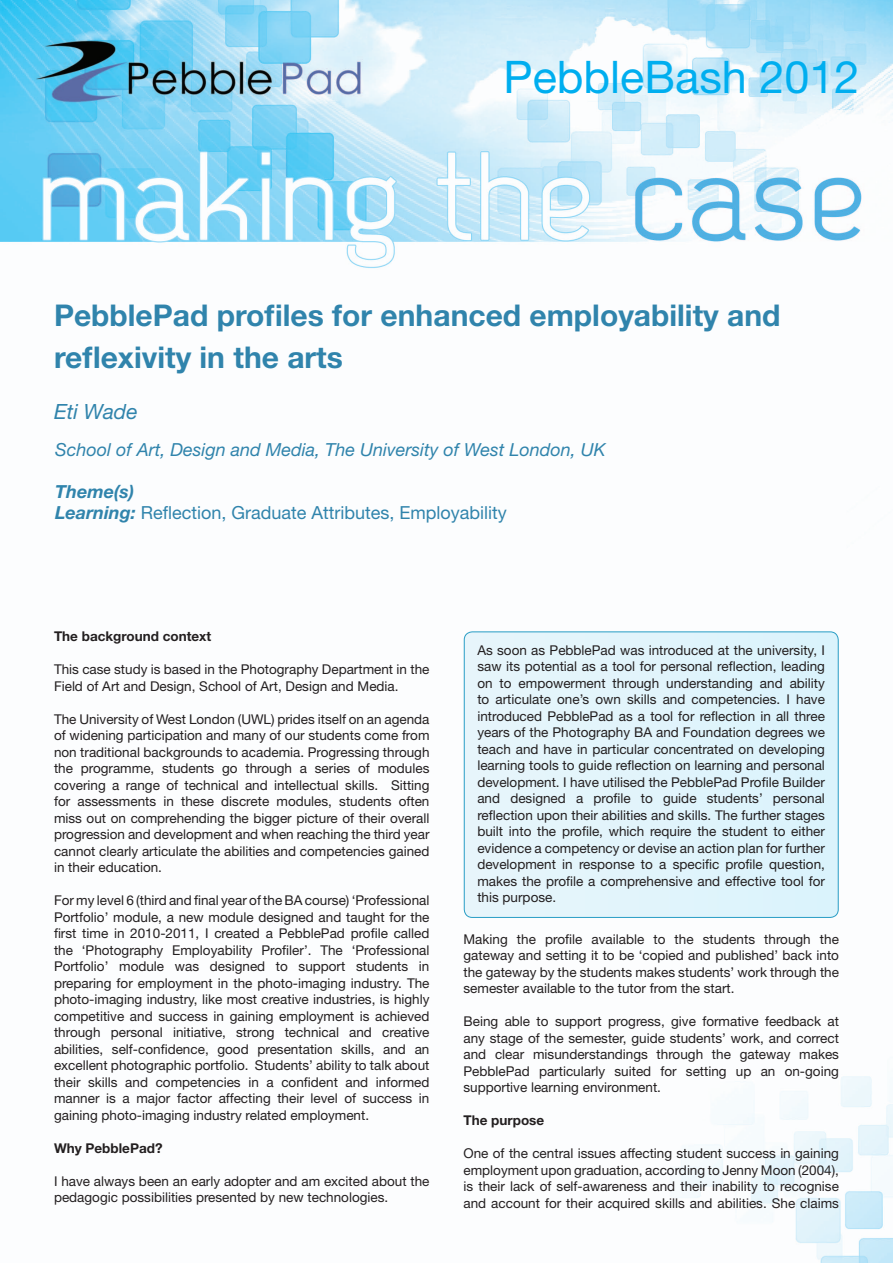
<style>
.page{position:relative;width:893px;height:1263px;background:#fff}
.page>*{position:absolute;margin:0;border:0;box-sizing:border-box;transform-origin:0 0}
.t1{font:45px "Helvetica Neue LT Pro";color:#00aeef}
.t2{font:700 30px/42px "Helvetica Neue LT Pro";color:#3084ac}
.t3{font:italic 21px "Helvetica Neue LT Pro";color:#3084ac}
.t4{font:18px/21px "Helvetica Neue LT Pro";color:#3084ac}
.t5{font:italic 18px "Helvetica Neue LT Pro";color:#3084ac}
.t6{font:13.5px/16.5px "Helvetica Neue LT Pro";color:#231f20;text-align:justify}
.t7{font:700 13.5px "Helvetica Neue LT Pro";color:#231f20}
.s1{font-weight:700;font-style:italic}
</style>
<div class="page">
<img style="left:0;top:0;width:893px;height:1263px">
<div style="left:464px;top:632px;width:374px;height:285px;background:#e1f4fb;border-radius:8px"></div>
<div style="left:464px;top:631px;width:375px;height:287px;border:1px solid #289dc5;border-radius:8px"></div>
<h1 class="t1" style="left:504px;top:50px;width:357px">PebbleBash 2012</h1>
<h2 class="t2" style="left:54px;top:294px;width:728px">PebblePad profiles for enhanced employability and reflexivity in the arts</h2>
<h3 class="t3" style="left:54px;top:399px;width:85px">Eti Wade</h3>
<h3 class="t5" style="left:55px;top:438px;width:552px">School of Art, Design and Media, The University of West London, UK</h3>
<h3 class="t4" style="left:55px;top:480px;width:453px"><span class="s1">Theme(s)<br>Learning:</span> Reflection, Graduate Attributes, Employability</h3>
<p class="t7" style="left:54px;top:628px;width:159px">The background context</p>
<p class="t6" style="left:54px;top:661px;width:377px">This case study is based in the Photography Department in the<br>Field of Art and Design, School of Art, Design and Media.</p>
<p class="t6" style="left:54px;top:710px;width:377px">The University of West London (UWL) prides itself on an agenda of widening participation and many of our students come from non traditional backgrounds to academia. Progressing through the programme, students go through a series of modules covering a range of technical and intellectual skills. Sitting for assessments in these discrete modules, students often miss out on comprehending the bigger picture of their overall progression and development and when reaching the third year cannot clearly articulate the abilities and competencies gained in their education.</p>
<p class="t6" style="left:54px;top:892px;width:377px">For my level 6 (third and final year of the BA course) ‘Professional Portfolio’ module, a new module designed and taught for the first time in 2010-2011, I created a PebblePad profile called the ‘Photography Employability Profiler’. The ‘Professional Portfolio’ module was designed to support students in preparing for employment in the photo-imaging industry. The photo-imaging industry, like most creative industries, is highly competitive and success in gaining employment is achieved through personal initiative, strong technical and creative abilities, self-confidence, good presentation skills, and an excellent photographic portfolio. Students’ ability to talk about their skills and competencies in a confident and informed manner is a major factor affecting their level of success in gaining photo-imaging industry related employment.</p>
<p class="t7" style="left:54px;top:1139px;width:110px">Why PebblePad?</p>
<p class="t6" style="left:54px;top:1172px;width:377px">I have always been an early adopter and am excited about the pedagogic possibilities presented by new technologies.</p>
<p class="t6" style="left:477px;top:641px;width:349px">As soon as PebblePad was introduced at the university, I saw its potential as a tool for personal reflection, leading on to empowerment through understanding and ability to articulate one’s own skills and competencies. I have introduced PebblePad as a tool for reflection in all three years of the Photography BA and Foundation degrees we teach and have in particular concentrated on developing learning tools to guide reflection on learning and personal development. I have utilised the PebblePad Profile Builder and designed a profile to guide students’ personal reflection upon their abilities and skills. The further stages built into the profile, which require the student to either evidence a competency or devise an action plan for further development in response to a specific profile question, makes the profile a comprehensive and effective tool for this purpose.</p>
<p class="t6" style="left:463px;top:930px;width:377px">Making the profile available to the students through the gateway and setting it to be ‘copied and published’ back into the gateway by the students makes students’ work through the semester available to the tutor from the start.</p>
<p class="t6" style="left:463px;top:1013px;width:377px">Being able to support progress, give formative feedback at any stage of the semester, guide students’ work, and correct and clear misunderstandings through the gateway makes PebblePad particularly suited for setting up an on-going supportive learning environment.</p>
<p class="t7" style="left:463px;top:1112px;width:82px">The purpose</p>
<p class="t6" style="left:463px;top:1145px;width:377px">One of the central issues affecting student success in gaining employment upon graduation, according to Jenny Moon (2004), is their lack of self-awareness and their inability to recognise and account for their acquired skills and abilities. She claims</p>
</div>
